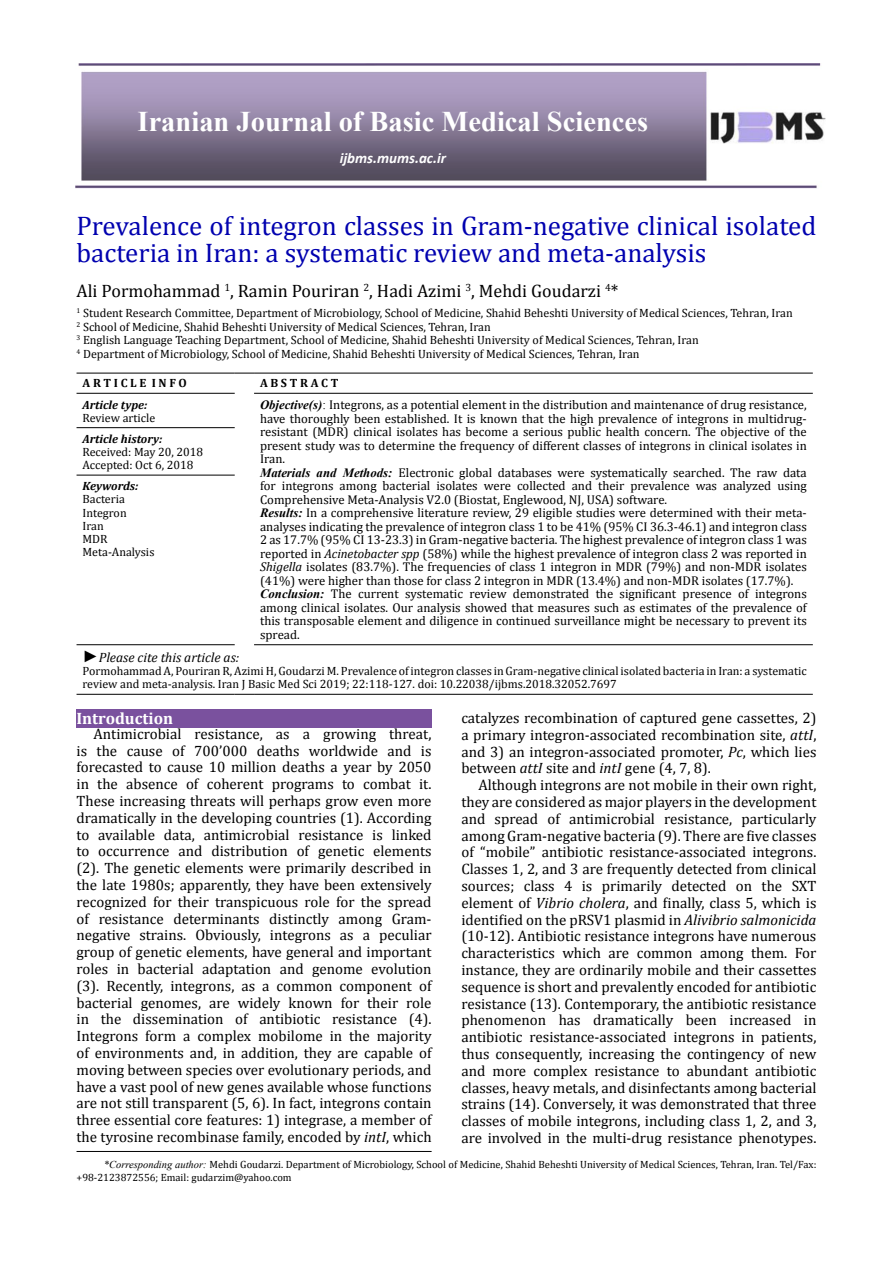
<style>
.page{position:relative;width:893px;height:1263px;background:#fff}
.page>*{position:absolute;margin:0;border:0;box-sizing:border-box;transform-origin:0 0}
.t1{font:700 28.5px "Times New Roman";color:#fff}
.t2{font:27px/27px "Cambria";color:#0000af}
.t3{font:18px "Cambria";color:#000}
.t4{font:700 16.5px "Cambria";color:#fff}
.t5{font:15px/16.8px "Cambria";color:#000;text-align:justify}
.t6{font:italic 700 15px "Calibri";color:#fff}
.t7{font:italic 13.5px "Cambria";color:#000}
.t8{font:12.75px/13.5px "Cambria";color:#000}
.t9{font:12px/13px "Cambria";color:#000}
.t10{font:12px/13px "Cambria Math";color:#000}
.t11{font:italic 700 12px "Cambria";color:#000}
.t12{font:700 12px "Cambria";color:#000}
.t13{font:10.5px/12.6px "Cambria";color:#000}
.s1{font-family:"Times New Roman";font-weight:700;font-style:italic}
.s2{font-family:"Times New Roman"}
.s3{font-style:italic}
.s4{font-family:"Times New Roman";font-size:16.5px}
.s5{font-family:"Times New Roman";font-style:italic}
</style>
<div class="page">
<hr style="left:77px;top:1151px;width:355px;height:1px;background:#000">
<img style="left:75px;top:64px;width:750px;height:125px">
<hr style="left:77px;top:373px;width:158px;height:1px;background:#000">
<svg style="left:235px;top:373px;width:19px;height:1px"></svg>
<hr style="left:254px;top:373px;width:559px;height:1px;background:#000">
<hr style="left:77px;top:393px;width:158px;height:1px;background:#000">
<hr style="left:77px;top:427px;width:158px;height:1px;background:#000">
<hr style="left:254px;top:393px;width:559px;height:1px;background:#000">
<hr style="left:77px;top:475px;width:158px;height:1px;background:#000">
<hr style="left:77px;top:694px;width:158px;height:1px;background:#000">
<svg style="left:235px;top:694px;width:19px;height:1px"></svg>
<hr style="left:254px;top:694px;width:559px;height:1px;background:#000">
<hr style="left:77px;top:644px;width:158px;height:1px;background:#000">
<hr style="left:254px;top:644px;width:559px;height:1px;background:#000">
<div style="left:77px;top:709px;width:355px;height:19px;background:#7a519e"></div>
<h1 class="t1" style="left:138px;top:102px;width:512px">Iranian Journal of Basic Medical Sciences</h1>
<p class="t6" style="left:340px;top:149px;width:108px">ijbms.mums.ac.ir</p>
<h2 class="t2" style="left:77px;top:212px;width:741px">Prevalence of integron classes in Gram-negative clinical isolated bacteria in Iran: a systematic review and meta-analysis</h2>
<p class="t3" style="left:77px;top:280px;width:543px">Ali Pormohammad <sup>1</sup>, Ramin Pouriran <sup>2</sup>, Hadi Azimi <sup>3</sup>, Mehdi Goudarzi <sup>4</sup>*</p>
<p class="t9" style="left:77px;top:306px;width:718px;line-height:13.5px"><sup>1</sup> Student Research Committee, Department of Microbiology, School of Medicine, Shahid Beheshti University of Medical Sciences, Tehran, Iran <sup>2</sup> School of Medicine, Shahid Beheshti University of Medical Sciences, Tehran, Iran<br><sup>3</sup> English Language Teaching Department, School of Medicine, Shahid Beheshti University of Medical Sciences, Tehran, Iran<br><sup>4</sup> Department of Microbiology, School of Medicine, Shahid Beheshti University of Medical Sciences, Tehran, Iran</p>
<p class="t12" style="left:83px;top:375px;width:106px">A R T I C L E I N F O</p>
<p class="t12" style="left:260px;top:375px;width:80px">A B S T R A C T</p>
<p class="t11" style="left:83px;top:396px;width:66px">Article type:</p>
<p class="t10" style="left:83px;top:411px;width:74px">Review article</p>
<p class="t8" style="left:260px;top:398px;width:548px"><span class="s1">Objective(s)</span><span class="s2">:</span> Integrons, as a potential element in the distribution and maintenance of drug resistance, have thoroughly been established. It is known that the high prevalence of integrons in multidrug&shy;resistant (MDR) clinical isolates has become a serious public health concern. The objective of the present study was to determine the frequency of different classes of integrons in clinical isolates in Iran.<br><span class="s1">Materials and Methods:</span> Electronic global databases were systematically searched. The raw data for integrons among bacterial isolates were collected and their prevalence was analyzed using Comprehensive Meta-Analysis V2.0 (Biostat, Englewood, NJ, USA) software.<br><span class="s1">Results:</span> In a comprehensive literature review, 29 eligible studies were determined with their meta&shy;analyses indicating the prevalence of integron class 1 to be 41% (95% CI 36.3-46.1) and integron class 2 as 17.7% (95% CI 13-23.3) in Gram-negative bacteria. The highest prevalence of integron class 1 was reported in <span class="s3">Acinetobacter spp</span> (58%) while the highest prevalence of integron class 2 was reported in <span class="s3">Shigella</span> isolates (83.7%). The frequencies of class 1 integron in MDR (79%) and non-MDR isolates (41%) were higher than those for class 2 integron in MDR (13.4%) and non-MDR isolates (17.7%).<br><span class="s1">Conclusion:</span> The current systematic review demonstrated the significant presence of integrons among clinical isolates. Our analysis showed that measures such as estimates of the prevalence of this transposable element and diligence in continued surveillance might be necessary to prevent its spread.</p>
<p class="t11" style="left:83px;top:430px;width:81px">Article history:</p>
<p class="t10" style="left:83px;top:445px;width:122px">Received: May 20, 2018<br>Accepted: Oct 6, 2018</p>
<p class="t11" style="left:83px;top:478px;width:57px">Keywords:</p>
<p class="t9" style="left:83px;top:493px;width:73px">Bacteria<br>Integron<br>Iran<br>MDR<br>Meta-Analysis</p>
<p class="t7" style="left:83px;top:648px;width:158px"><span class="s4">►</span>Please cite this article as:</p>
<p class="t10" style="left:83px;top:664px;width:726px">Pormohammad A, Pouriran R, Azimi H, Goudarzi M. Prevalence of integron classes in Gram-negative clinical isolated bacteria in Iran: a systematic review and meta-analysis. Iran J Basic Med Sci 2019; 22:118-127. doi: 10.22038/ijbms.2018.32052.7697</p>
<p class="t4" style="left:77px;top:707px;width:98px">Introduction</p>
<p class="t5" style="left:77px;top:725px;width:357px;text-indent:17px">Antimicrobial resistance, as a growing threat, is the cause of 700’000 deaths worldwide and is forecasted to cause 10 million deaths a year by 2050 in the absence of coherent programs to combat it.<br>These increasing threats will perhaps grow even more dramatically in the developing countries (1). According to available data, antimicrobial resistance is linked to occurrence and distribution of genetic elements (2). The genetic elements were primarily described in the late 1980s; apparently, they have been extensively recognized for their transpicuous role for the spread of resistance determinants distinctly among Gram&shy;negative strains. Obviously, integrons as a peculiar group of genetic elements, have general and important roles in bacterial adaptation and genome evolution (3). Recently, integrons, as a common component of bacterial genomes, are widely known for their role in the dissemination of antibiotic resistance (4).<br>Integrons form a complex mobilome in the majority of environments and, in addition, they are capable of moving between species over evolutionary periods, and have a vast pool of new genes available whose functions are not still transparent (5, 6). In fact, integrons contain three essential core features: 1) integrase, a member of the tyrosine recombinase family, encoded by <span class="s3">intI</span>, which</p>
<p class="t5" style="left:461px;top:709px;width:357px">catalyzes recombination of captured gene cassettes, 2) a primary integron-associated recombination site, <span class="s3">attI</span>, and 3) an integron-associated promoter, <span class="s3">Pc</span>, which lies between <span class="s3">attI</span> site and <span class="s3">intI</span> gene (4, 7, 8).</p>
<p class="t5" style="left:461px;top:776px;width:357px;text-indent:17px">Although integrons are not mobile in their own right, they are considered as major players in the development and spread of antimicrobial resistance, particularly among Gram-negative bacteria (9). There are five classes of “mobile” antibiotic resistance-associated integrons.<br>Classes 1, 2, and 3 are frequently detected from clinical sources; class 4 is primarily detected on the SXT element of <span class="s3">Vibrio cholera</span>, and finally, class 5, which is identified on the pRSV1 plasmid in <span class="s3">Alivibrio salmonicida </span>(10-12). Antibiotic resistance integrons have numerous characteristics which are common among them. For instance, they are ordinarily mobile and their cassettes sequence is short and prevalently encoded for antibiotic resistance (13). Contemporary, the antibiotic resistance phenomenon has dramatically been increased in antibiotic resistance-associated integrons in patients, thus consequently, increasing the contingency of new and more complex resistance to abundant antibiotic classes, heavy metals, and disinfectants among bacterial strains (14). Conversely, it was demonstrated that three classes of mobile integrons, including class 1, 2, and 3, are involved in the multi-drug resistance phenotypes.</p>
<p class="t13" style="left:77px;top:1158px;width:741px;text-indent:27px"><span class="s5">*Corresponding author:</span> Mehdi Goudarzi. Department of Microbiology, School of Medicine, Shahid Beheshti University of Medical Sciences, Tehran, Iran. Tel/Fax: +98-2123872556; Email: gudarzim@yahoo.com</p>
</div>
